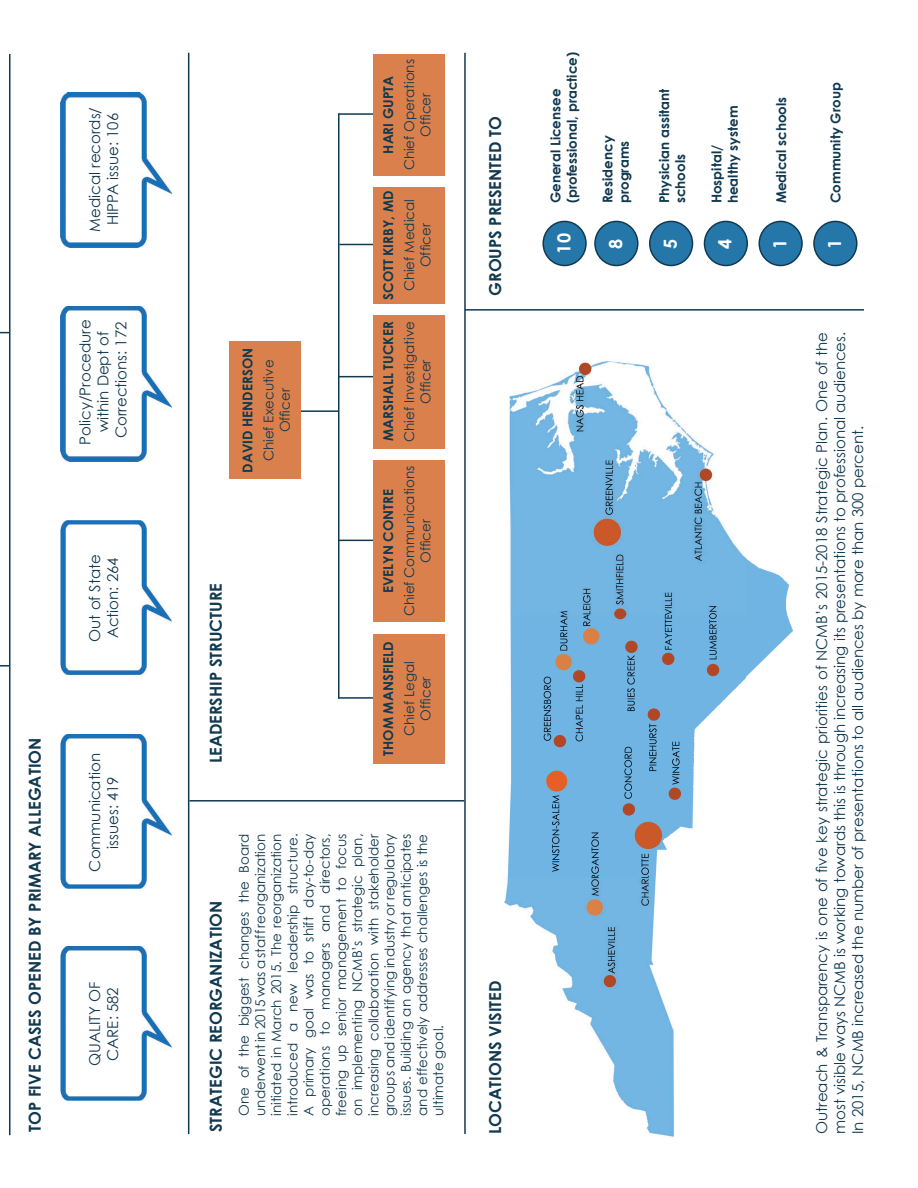
<style>
.page{position:relative;width:918px;height:1188px;background:#fff}
.page>*{position:absolute;margin:0;border:0;box-sizing:border-box;transform-origin:0 0}
.t1{font:700 18px "Century Gothic";color:#fff}
.t2{font:700 16.5px "Century Gothic";color:#113950}
.t3{font:15px/18px "Century Gothic";color:#113950;text-align:center}
.t4{font:13.5px/16.2px "Century Gothic";color:#113950;text-align:center}
.t5{font:700 13.5px/16.2px "Century Gothic";color:#113950}
</style>
<div class="page">
<img style="left:505px;top:360px;width:288px;height:777px">
<hr style="left:338px;top:697px;width:37px;height:2px;background:#113950">
<hr style="left:339px;top:540px;width:44px;height:1px;background:#113950">
<hr style="left:339px;top:376px;width:40px;height:1px;background:#113950">
<hr style="left:340px;top:244px;width:39px;height:1px;background:#113950">
<hr style="left:339px;top:113px;width:44px;height:2px;background:#113950">
<hr style="left:338px;top:113px;width:2px;height:586px;background:#113950">
<hr style="left:301px;top:410px;width:37px;height:2px;background:#113950">
<hr style="left:464px;top:53px;width:2px;height:1081px;background:#113950">
<hr style="left:9px;top:54px;width:1px;height:1081px;background:#113950">
<svg style="left:0;top:665px;width:9px;height:2px"></svg>
<hr style="left:465px;top:309px;width:399px;height:2px;background:#113950">
<div style="left:543px;top:221px;width:43px;height:44px;background:#2577aa;border-radius:50%"></div>
<div style="left:542px;top:221px;width:45px;height:45px;border:2px solid #113950;border-radius:50%"></div>
<div style="left:595px;top:221px;width:43px;height:44px;background:#2577aa;border-radius:50%"></div>
<div style="left:594px;top:221px;width:45px;height:45px;border:2px solid #113950;border-radius:50%"></div>
<div style="left:650px;top:221px;width:43px;height:44px;background:#2577aa;border-radius:50%"></div>
<div style="left:649px;top:221px;width:44px;height:45px;border:2px solid #113950;border-radius:50%"></div>
<div style="left:704px;top:221px;width:43px;height:44px;background:#2577aa;border-radius:50%"></div>
<div style="left:704px;top:221px;width:44px;height:45px;border:2px solid #113950;border-radius:50%"></div>
<div style="left:759px;top:221px;width:43px;height:44px;background:#2577aa;border-radius:50%"></div>
<div style="left:758px;top:221px;width:45px;height:45px;border:2px solid #113950;border-radius:50%"></div>
<div style="left:814px;top:221px;width:43px;height:44px;background:#2577aa;border-radius:50%"></div>
<div style="left:813px;top:221px;width:45px;height:45px;border:2px solid #113950;border-radius:50%"></div>
<img style="left:60px;top:946px;width:112px;height:155px">
<img style="left:60px;top:734px;width:112px;height:155px">
<img style="left:60px;top:520px;width:112px;height:155px">
<img style="left:60px;top:306px;width:112px;height:155px">
<img style="left:60px;top:92px;width:112px;height:155px">
<hr style="left:188px;top:53px;width:1px;height:1081px;background:#113950">
<div style="left:229px;top:342px;width:72px;height:137px;background:#d9804c"></div>
<div style="left:373px;top:634px;width:71px;height:129px;background:#d9804c"></div>
<div style="left:373px;top:460px;width:71px;height:162px;background:#d9804c"></div>
<div style="left:373px;top:315px;width:71px;height:133px;background:#d9804c"></div>
<div style="left:373px;top:187px;width:71px;height:117px;background:#d9804c"></div>
<div style="left:373px;top:54px;width:71px;height:122px;background:#d9804c"></div>
<hr style="left:189px;top:800px;width:275px;height:2px;background:#113950">
<p class="t3" style="left:85px;top:232px;width:126px;rotate:-90deg">Medical records/<br>HIPPA issue: 106</p>
<p class="t3" style="left:76px;top:445px;width:127px;rotate:-90deg">Policy/Procedure within Dept of<br>Corrections: 172</p>
<p class="t2" style="left:24px;top:1132px;width:396px;rotate:-90deg">TOP FIVE CASES OPENED BY PRIMARY ALLEGATION</p>
<p class="t3" style="left:85px;top:642px;width:89px;text-align:left;rotate:-90deg">Out of State<br>Action: 264</p>
<p class="t3" style="left:85px;top:872px;width:120px;rotate:-90deg">Communication issues: 419</p>
<p class="t3" style="left:85px;top:1066px;width:86px;rotate:-90deg">QUALITY OF<br>CARE: 582</p>
<p class="t5" style="left:239px;top:473px;width:126px;rotate:-90deg">DAVID HENDERSON</p>
<p class="t4" style="left:260px;top:461px;width:103px;rotate:-90deg">Chief Executive<br>Officer</p>
<p class="t2" style="left:205px;top:763px;width:182px;rotate:-90deg">LEADERSHIP STRUCTURE</p>
<p class="t5" style="left:380px;top:154px;width:79px;rotate:-90deg">HARI GUPTA</p>
<p class="t4" style="left:401px;top:170px;width:113px;rotate:-90deg">Chief Operations<br>Officer</p>
<p class="t5" style="left:380px;top:300px;width:111px;rotate:-90deg">SCOTT KIRBY, MD</p>
<p class="t4" style="left:401px;top:291px;width:94px;rotate:-90deg">Chief Medical<br>Officer</p>
<p class="t5" style="left:380px;top:441px;width:121px;rotate:-90deg">MARSHALL TUCKER</p>
<p class="t4" style="left:401px;top:442px;width:122px;rotate:-90deg">Chief Investigative<br>Officer</p>
<p class="t5" style="left:380px;top:593px;width:105px;rotate:-90deg">EVELYN CONTRE</p>
<p class="t4" style="left:401px;top:616px;width:152px;rotate:-90deg">Chief Communications<br>Officer</p>
<p class="t5" style="left:380px;top:756px;width:115px;rotate:-90deg">THOM MANSFIELD</p>
<p class="t4" style="left:401px;top:736px;width:76px;rotate:-90deg">Chief Legal<br>Officer</p>
<p class="t2" style="left:205px;top:1132px;width:233px;rotate:-90deg">STRATEGIC REORGANIZATION</p>
<p class="t4" style="left:236px;top:1116px;width:284px;text-align:justify;rotate:-90deg">One of the biggest changes the Board underwent in 2015 was a staff reorganization initiated in March 2015. The reorganization introduced a new leadership structure.<br>A primary goal was to shift day-to-day operations to managers and directors, freeing up senior management to focus on implementing NCMB’s strategic plan, increasing collaboration with stakeholder groups and identifying industry or regulatory issues. Building an agency that anticipates and effectively addresses challenges is the ultimate goal.</p>
<p class="t2" style="left:485px;top:296px;width:181px;rotate:-90deg">GROUPS PRESENTED TO</p>
<p class="t2" style="left:485px;top:1134px;width:155px;rotate:-90deg">LOCATIONS VISITED</p>
<p class="t5" style="left:547px;top:203px;width:153px;rotate:-90deg">General Licensee (professional, practice)</p>
<p class="t5" style="left:599px;top:203px;width:69px;rotate:-90deg">Residency programs</p>
<p class="t5" style="left:656px;top:203px;width:116px;rotate:-90deg">Physician assitant schools</p>
<p class="t5" style="left:708px;top:203px;width:99px;rotate:-90deg">Hospital/ healthy system</p>
<p class="t5" style="left:773px;top:203px;width:108px;rotate:-90deg">Medical schools</p>
<p class="t5" style="left:827px;top:203px;width:122px;rotate:-90deg">Community Group</p>
<h1 class="t1" style="left:553px;top:254px;width:22px;rotate:-90deg">10</h1>
<h1 class="t1" style="left:604px;top:249px;width:12px;rotate:-90deg">8</h1>
<h1 class="t1" style="left:659px;top:249px;width:12px;rotate:-90deg">5</h1>
<h1 class="t1" style="left:714px;top:249px;width:12px;rotate:-90deg">4</h1>
<h1 class="t1" style="left:769px;top:249px;width:12px;rotate:-90deg">1</h1>
<h1 class="t1" style="left:823px;top:249px;width:12px;rotate:-90deg">1</h1>
<p class="t3" style="left:813px;top:1134px;width:804px;text-align:justify;rotate:-90deg">Outreach &amp; Transparency is one of five key strategic priorities of NCMB’s 2015-2018 Strategic Plan. One of the most visible ways NCMB is working towards this is through increasing its presentations to professional audiences.<br>In 2015, NCMB increased the number of presentations to all audiences by more than 300 percent.</p>
</div>
